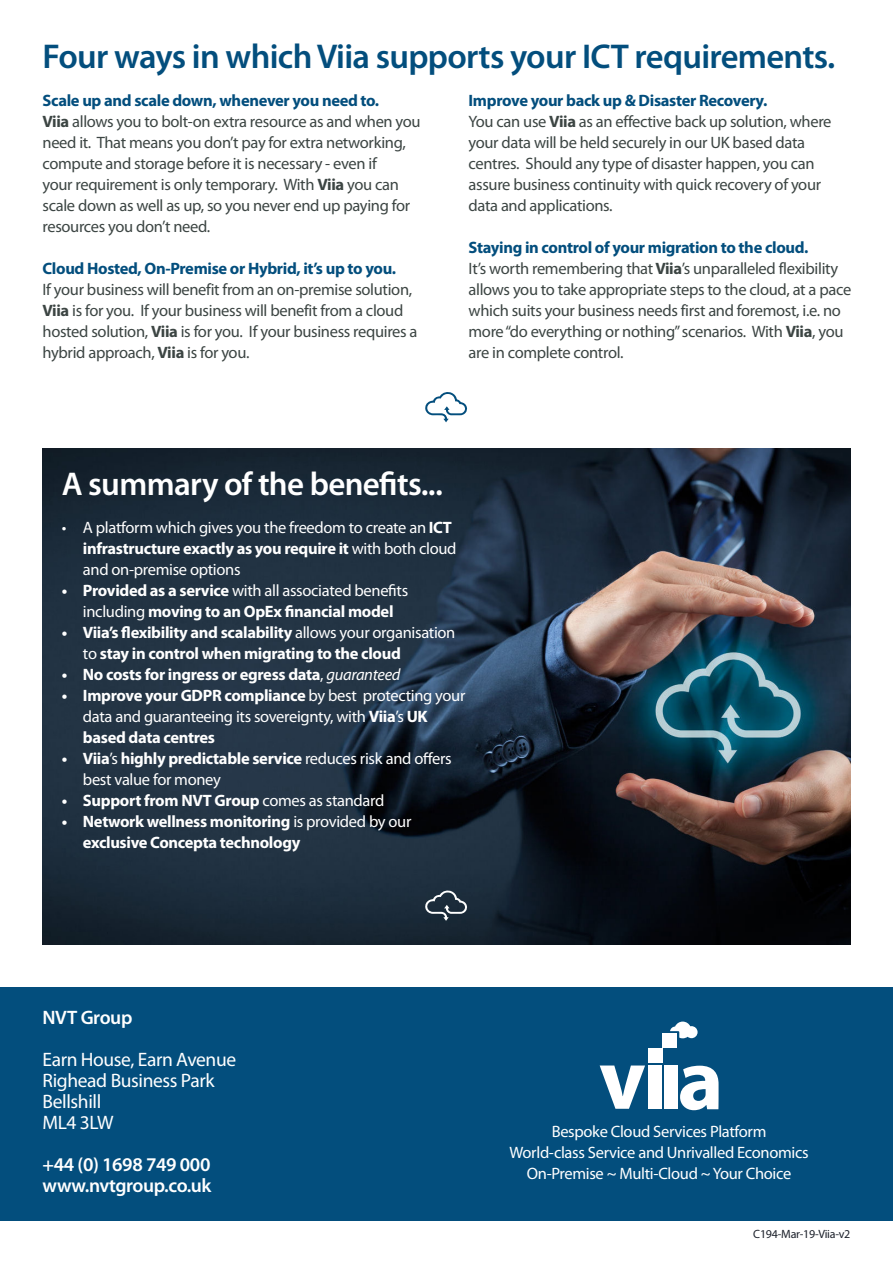
<style>
.page{position:relative;width:893px;height:1263px;background:#fff}
.page>*{position:absolute;margin:0;border:0;box-sizing:border-box;transform-origin:0 0}
.t1{font:600 34.5px "Myriad Pro";letter-spacing:-.02em;color:#034e7d}
.t2{font:600 33px "Myriad Pro";letter-spacing:-.02em;color:#fff}
.t3{font:19.5px "Myriad Pro";letter-spacing:-.02em;color:#fff}
.t4{font:600 19.5px "Myriad Pro";letter-spacing:-.02em;color:#fff}
.t5{font:16.5px/21px "Myriad Pro";letter-spacing:-.02em;color:#3c4543}
.t6{font:16.5px/21px "Myriad Pro";letter-spacing:-.02em;color:#fff}
.t7{font:700 16.5px/21px "Myriad Pro";letter-spacing:-.02em;color:#fff}
.t8{font:700 16.5px "Myriad Pro";letter-spacing:-.02em;color:#034e7d}
.t9{font:12px "Myriad Pro";letter-spacing:-.02em;color:#1c212b}
.s1{font-weight:700}
.s2{font-weight:400}
.s3{font-weight:400;font-style:italic}
</style>
<div class="page">
<div style="left:0;top:986px;width:893px;height:234px;background:#034e7d"></div>
<img style="left:43px;top:449px;width:807px;height:495px">
<svg style="left:425px;top:889px;width:42px;height:32px"></svg>
<svg style="left:425px;top:392px;width:42px;height:30px"></svg>
<svg style="left:670px;top:1021px;width:28px;height:17px"></svg>
<div style="left:662px;top:1034px;width:15px;height:14px;background:#fff"></div>
<svg style="left:680px;top:1066px;width:38px;height:44px"></svg>
<div style="left:648px;top:1065px;width:13px;height:44px;background:#fff"></div>
<div style="left:664px;top:1065px;width:13px;height:44px;background:#fff"></div>
<div style="left:648px;top:1048px;width:14px;height:15px;background:#fff"></div>
<svg style="left:600px;top:1065px;width:45px;height:44px"></svg>
<p class="t1" style="left:43px;top:35px;width:794px">Four ways in which Viia supports your ICT requirements.</p>
<p class="t8" style="left:43px;top:90px;width:338px">Scale up and scale down, whenever you need to.</p>
<p class="t5" style="left:43px;top:111px;width:380px"><span class="s1">Viia</span> allows you to bolt-on extra resource as and when you need it. That means you don’t pay for extra networking, compute and storage before it is necessary - even if<br>your requirement is only temporary. With <span class="s1">Viia</span> you can scale down as well as up, so you never end up paying for resources you don’t need.</p>
<p class="t8" style="left:43px;top:258px;width:355px">Cloud Hosted, On-Premise or Hybrid, it’s up to you.</p>
<p class="t5" style="left:43px;top:279px;width:377px">If your business will benefit from an on-premise solution, <span class="s1">Viia</span> is for you. If your business will benefit from a cloud hosted solution, <span class="s1">Viia</span> is for you. If your business requires a hybrid approach, <span class="s1">Viia</span> is for you.</p>
<p class="t8" style="left:469px;top:90px;width:300px">Improve your back up &amp; Disaster Recovery.</p>
<p class="t5" style="left:469px;top:111px;width:364px">You can use <span class="s1">Viia</span> as an effective back up solution, where your data will be held securely in our UK based data centres. Should any type of disaster happen, you can assure business continuity with quick recovery of your data and applications.</p>
<p class="t8" style="left:469px;top:237px;width:341px">Staying in control of your migration to the cloud.</p>
<p class="t5" style="left:469px;top:258px;width:384px">It’s worth remembering that <span class="s1">Viia</span>’s unparalleled flexibility allows you to take appropriate steps to the cloud, at a pace which suits your business needs first and foremost, i.e. no more “do everything or nothing” scenarios. With <span class="s1">Viia</span>, you are in complete control.</p>
<p class="t2" style="left:62px;top:463px;width:383px">A summary of the benefits...</p>
<p class="t6" style="left:83px;top:517px;width:375px;text-indent:-21px">• A platform which gives you the freedom to create an <span class="s1">ICT infrastructure exactly as you require it</span> with both cloud and on-premise options</p>
<p class="t7" style="left:62px;top:580px;width:348px;text-align:center">• Provided as a service <span class="s2">with all associated benefits including</span> moving to an OpEx financial model</p>
<p class="t7" style="left:83px;top:622px;width:374px;text-indent:-21px">• Viia’s flexibility and scalability <span class="s2">allows your organisation to</span> stay in control when migrating to the cloud</p>
<p class="t7" style="left:62px;top:664px;width:340px">• No costs for ingress or egress data<span class="s2">,</span> <span class="s3">guaranteed</span></p>
<p class="t6" style="left:83px;top:685px;width:384px;text-indent:-21px"><span class="s1">• Improve your GDPR compliance</span> by best protecting your data and guaranteeing its sovereignty, with <span class="s1">Viia</span>’s <span class="s1">UK based data centres</span></p>
<p class="t6" style="left:83px;top:748px;width:370px;text-indent:-21px"><span class="s1">• Viia</span>’s <span class="s1">highly predictable service</span> reduces risk and offers best value for money</p>
<p class="t7" style="left:62px;top:790px;width:324px">• Support from NVT Group <span class="s2">comes as standard</span></p>
<p class="t7" style="left:83px;top:811px;width:330px;text-indent:-21px">• Network wellness monitoring <span class="s2">is provided by our </span>exclusive Concepta technology</p>
<p class="t4" style="left:43px;top:1005px;width:91px">NVT Group</p>
<p class="t3" style="left:43px;top:1048px;width:195px">Earn House, Earn Avenue</p>
<p class="t3" style="left:43px;top:1069px;width:174px">Righead Business Park</p>
<p class="t3" style="left:43px;top:1090px;width:60px">Bellshill</p>
<p class="t3" style="left:43px;top:1111px;width:73px">ML4 3LW</p>
<p class="t4" style="left:43px;top:1152px;width:169px">+44 (0) 1698 749 000</p>
<p class="t4" style="left:43px;top:1173px;width:171px">www.nvtgroup.co.uk</p>
<p class="t6" style="left:552px;top:1121px;width:216px">Bespoke Cloud Services Platform</p>
<p class="t6" style="left:509px;top:1142px;width:301px">World-class Service and Unrivalled Economics</p>
<p class="t6" style="left:527px;top:1163px;width:266px">On-Premise ~ Multi-Cloud ~ Your Choice</p>
<p class="t9" style="left:753px;top:1226px;width:99px">C194-Mar-19-Viia-v2</p>
</div>
